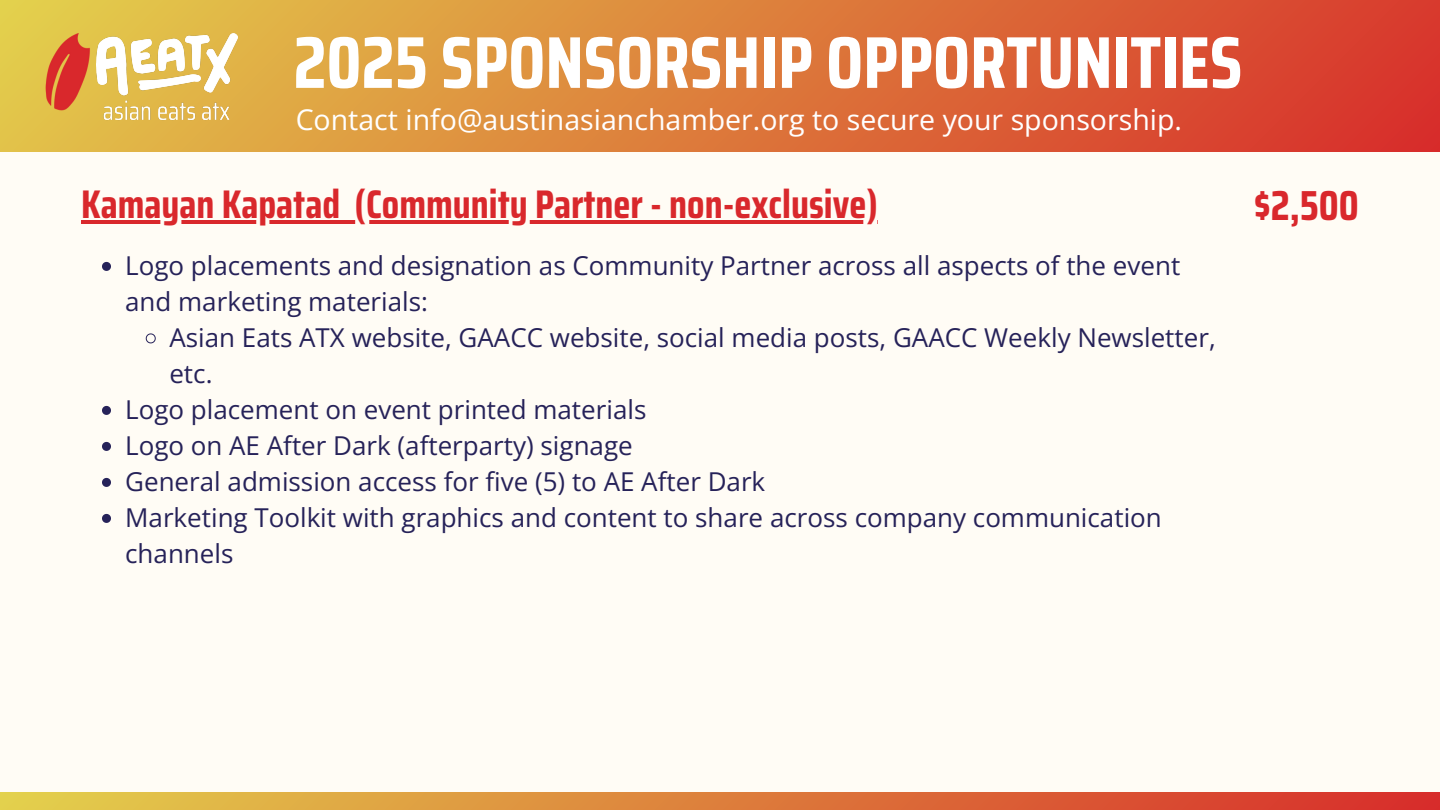
<style>
.page{position:relative;width:1440px;height:810px;background:#fffcf5}
.page>*{position:absolute;margin:0;border:0;box-sizing:border-box;transform-origin:0 0}
.t1{font:700 73.4px "Saira Condensed";color:#fff}
.t2{font:700 42px "Saira Condensed";color:#d9282c}
.t3{font:700 40px "Saira Condensed";color:#d9282c}
.t4{font:28.5px "Open Sans";color:#fff}
.t5{font:26px/36px "Open Sans";color:#262259}
</style>
<div class="page">
<svg style="left:102px;top:262px;width:9px;height:9px"></svg>
<svg style="left:145px;top:333px;width:11px;height:11px"></svg>
<svg style="left:102px;top:406px;width:9px;height:9px"></svg>
<svg style="left:102px;top:442px;width:9px;height:9px"></svg>
<svg style="left:102px;top:478px;width:9px;height:9px"></svg>
<svg style="left:102px;top:514px;width:9px;height:9px"></svg>
<hr style="left:81px;top:220px;width:259px;height:4px;background:#d9282c">
<hr style="left:340px;top:220px;width:15px;height:4px;background:#d9282c">
<hr style="left:355px;top:220px;width:523px;height:4px;background:#d9282c">
<div style="left:0;top:0;width:1440px;height:152px;background:linear-gradient(to right,#e2cb4b,#d8322c)"></div>
<div style="left:0;top:792px;width:1440px;height:18px;background:linear-gradient(to right,#e3d14d,#d72c2b)"></div>
<img style="left:28px;top:33px;width:69px;height:79px">
<img style="left:97px;top:33px;width:140px;height:96px">
<p class="t1" style="left:293px;top:5px;width:950px">2025 SPONSORSHIP OPPORTUNITIES</p>
<p class="t4" style="left:296px;top:100px;width:888px">Contact info@austinasianchamber.org to secure your sponsorship.</p>
<p class="t3" style="left:81px;top:173px;width:799px">Kamayan Kapatad (Community Partner - non-exclusive)</p>
<p class="t2" style="left:1254px;top:172px;width:107px">$2,500</p>
<p class="t5" style="left:125px;top:247px;width:1057px">Logo placements and designation as Community Partner across all aspects of the event and marketing materials:</p>
<p class="t5" style="left:169px;top:319px;width:1048px">Asian Eats ATX website, GAACC website, social media posts, GAACC Weekly Newsletter, etc.</p>
<h1 class="t5" style="left:125px;top:391px;width:523px">Logo placement on event printed materials</h1>
<h2 class="t5" style="left:125px;top:427px;width:509px">Logo on AE After Dark (afterparty) signage</h2>
<h2 class="t5" style="left:125px;top:463px;width:642px">General admission access for five (5) to AE After Dark</h2>
<p class="t5" style="left:125px;top:499px;width:1038px">Marketing Toolkit with graphics and content to share across company communication channels</p>
</div>
